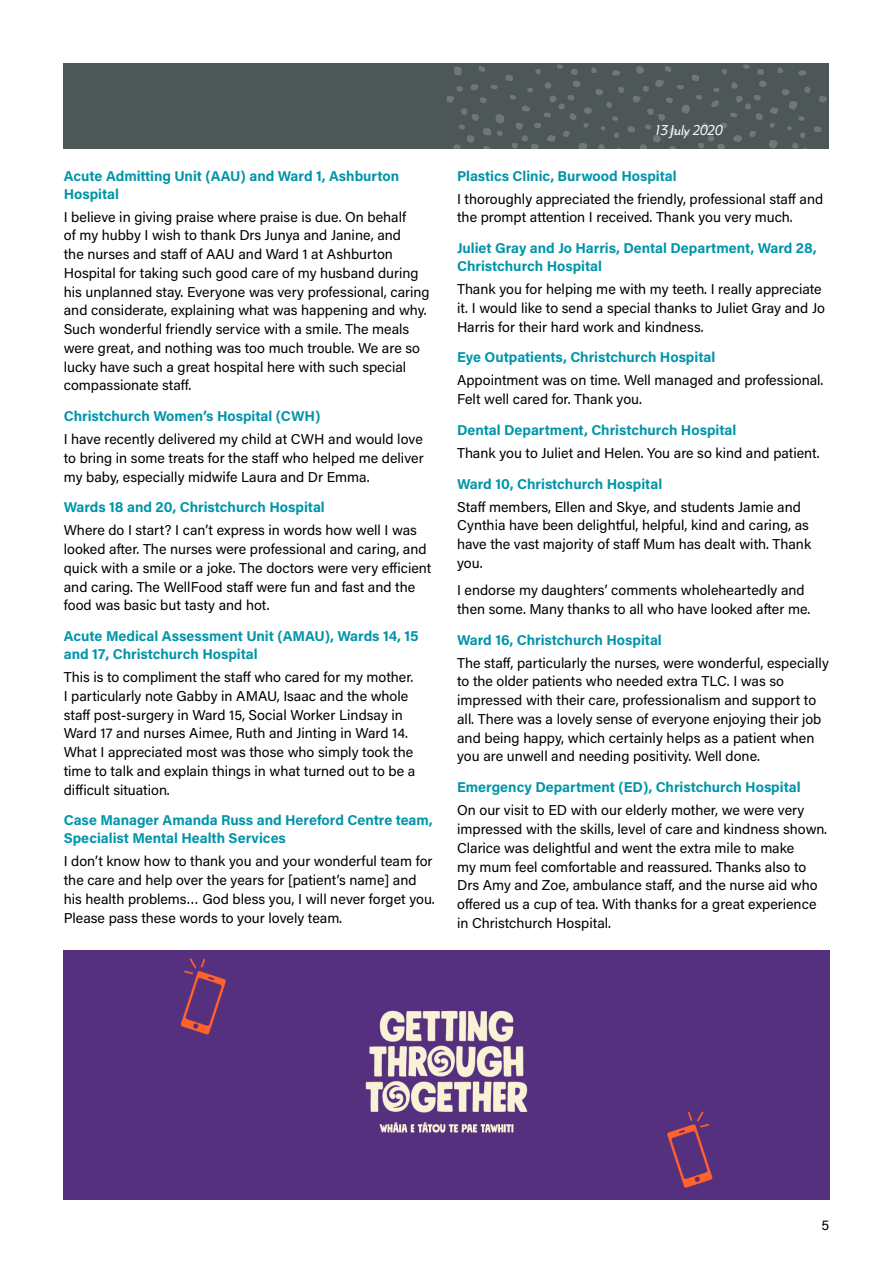
<style>
.page{position:relative;width:893px;height:1263px;background:#fff}
.page>*{position:absolute;margin:0;border:0;box-sizing:border-box;transform-origin:0 0}
.t1{font:italic 16.5px "Mr Eaves San OT";letter-spacing:-.05em;color:#fff}
.t2{font:14.25px/18.8px "Acumin Pro";color:#000}
.t3{font:700 14.25px/18px "Acumin Pro";color:#0095a9}
</style>
<div class="page">
<div style="left:64px;top:64px;width:765px;height:85px;background:#4d5758"></div>
<svg style="left:446px;top:64px;width:381px;height:85px"></svg>
<img style="left:64px;top:950px;width:765px;height:249px">
<p class="t3" style="left:64px;top:166px;width:337px">Acute Admitting Unit (AAU) and Ward 1, Ashburton<br>Hospital</p>
<p class="t2" style="left:64px;top:207px;width:367px">I believe in giving praise where praise is due. On behalf<br>of my hubby I wish to thank Drs Junya and Janine, and<br>the nurses and staff of AAU and Ward 1 at Ashburton Hospital for taking such good care of my husband during his unplanned stay. Everyone was very professional, caring and considerate, explaining what was happening and why.<br>Such wonderful friendly service with a smile. The meals were great, and nothing was too much trouble. We are so lucky have such a great hospital here with such special compassionate staff.</p>
<p class="t3" style="left:64px;top:406px;width:258px">Christchurch Women’s Hospital (CWH)</p>
<p class="t2" style="left:64px;top:429px;width:361px;text-align:justify">I have recently delivered my child at CWH and would love to bring in some treats for the staff who helped me deliver my baby, especially midwife Laura and Dr Emma.</p>
<p class="t3" style="left:64px;top:498px;width:263px">Wards 18 and 20, Christchurch Hospital</p>
<p class="t2" style="left:64px;top:520px;width:369px">Where do I start? I can’t express in words how well I was looked after. The nurses were professional and caring, and quick with a smile or a joke. The doctors were very efficient and caring. The WellFood staff were fun and fast and the food was basic but tasty and hot.</p>
<p class="t3" style="left:64px;top:626px;width:356px">Acute Medical Assessment Unit (AMAU), Wards 14, 15 and 17, Christchurch Hospital</p>
<p class="t2" style="left:64px;top:667px;width:353px">This is to compliment the staff who cared for my mother.<br>I particularly note Gabby in AMAU, Isaac and the whole staff post-surgery in Ward 15, Social Worker Lindsay in Ward 17 and nurses Aimee, Ruth and Jinting in Ward 14.<br>What I appreciated most was those who simply took the time to talk and explain things in what turned out to be a difficult situation.</p>
<p class="t3" style="left:64px;top:811px;width:371px">Case Manager Amanda Russ and Hereford Centre team,<br>Specialist Mental Health Services</p>
<p class="t2" style="left:64px;top:851px;width:372px">I don’t know how to thank you and your wonderful team for the care and help over the years for [patient’s name] and his health problems… God bless you, I will never forget you.<br>Please pass these words to your lovely team.</p>
<p class="t1" style="left:654px;top:121px;width:71px">13 July 2020</p>
<p class="t3" style="left:457px;top:166px;width:221px">Plastics Clinic, Burwood Hospital</p>
<p class="t2" style="left:457px;top:189px;width:368px">I thoroughly appreciated the friendly, professional staff and the prompt attention I received. Thank you very much.</p>
<p class="t3" style="left:457px;top:238px;width:361px">Juliet Gray and Jo Harris, Dental Department, Ward 28,<br>Christchurch Hospital</p>
<p class="t2" style="left:457px;top:279px;width:369px">Thank you for helping me with my teeth. I really appreciate it. I would like to send a special thanks to Juliet Gray and Jo<br>Harris for their hard work and kindness.</p>
<p class="t3" style="left:457px;top:348px;width:260px">Eye Outpatients, Christchurch Hospital</p>
<p class="t2" style="left:457px;top:370px;width:368px">Appointment was on time. Well managed and professional.<br>Felt well cared for. Thank you.</p>
<p class="t3" style="left:457px;top:420px;width:281px">Dental Department, Christchurch Hospital</p>
<p class="t2" style="left:457px;top:443px;width:364px">Thank you to Juliet and Helen. You are so kind and patient.</p>
<p class="t3" style="left:457px;top:474px;width:207px">Ward 10, Christchurch Hospital</p>
<p class="t2" style="left:457px;top:497px;width:356px">Staff members, Ellen and Skye, and students Jamie and Cynthia have been delightful, helpful, kind and caring, as have the vast majority of staff Mum has dealt with. Thank you.</p>
<p class="t2" style="left:457px;top:580px;width:355px">I endorse my daughters’ comments wholeheartedly and then some. Many thanks to all who have looked after me.</p>
<p class="t3" style="left:457px;top:630px;width:206px">Ward 16, Christchurch Hospital</p>
<p class="t2" style="left:457px;top:653px;width:373px">The staff, particularly the nurses, were wonderful, especially to the older patients who needed extra TLC. I was so impressed with their care, professionalism and support to all. There was a lovely sense of everyone enjoying their job and being happy, which certainly helps as a patient when you are unwell and needing positivity. Well done.</p>
<p class="t3" style="left:457px;top:778px;width:345px">Emergency Department (ED), Christchurch Hospital</p>
<p class="t2" style="left:457px;top:800px;width:371px">On our visit to ED with our elderly mother, we were very impressed with the skills, level of care and kindness shown.<br>Clarice was delightful and went the extra mile to make<br>my mum feel comfortable and reassured. Thanks also to Drs Amy and Zoe, ambulance staff, and the nurse aid who offered us a cup of tea. With thanks for a great experience in Christchurch Hospital.</p>
<p class="t2" style="left:821px;top:1215px;width:9px">5</p>
</div>
